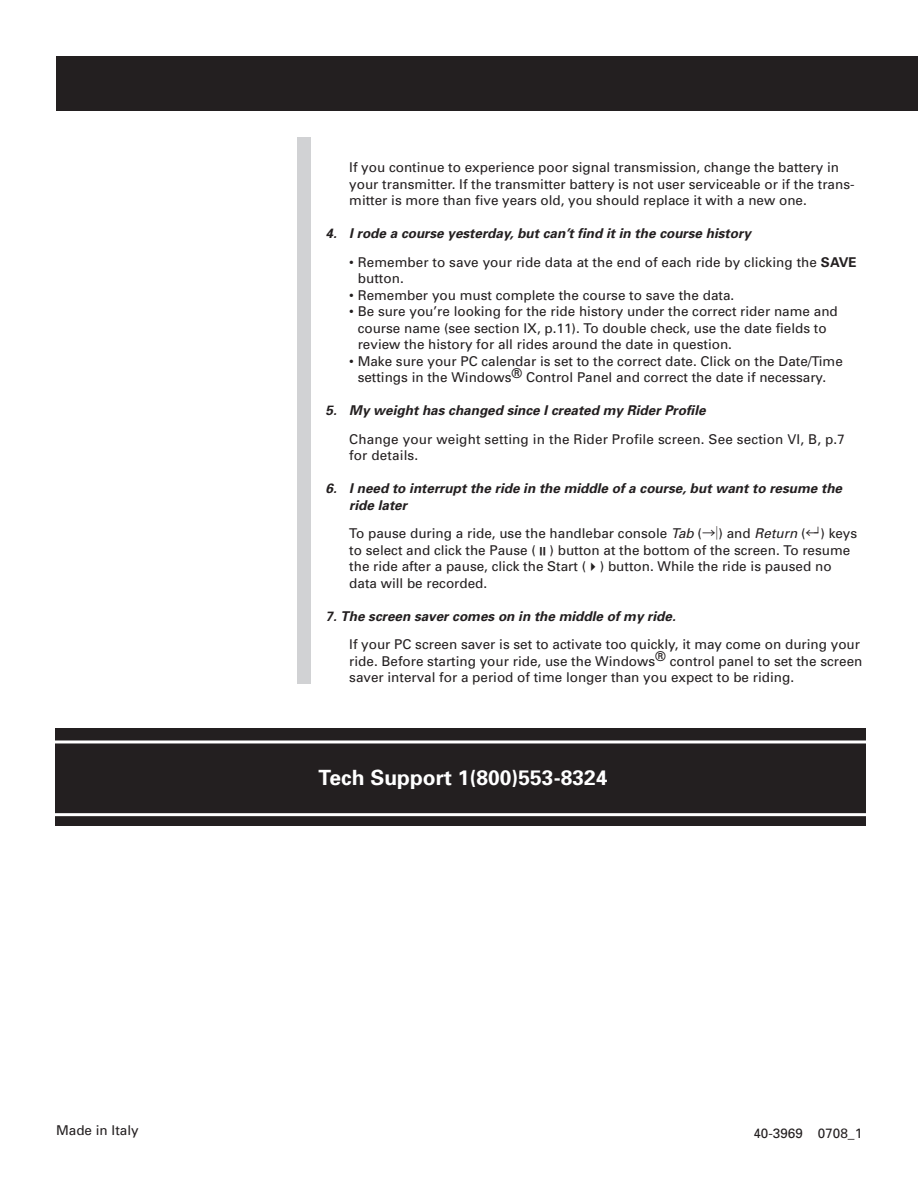
<style>
.page{position:relative;width:918px;height:1188px;background:#fff}
.page>*{position:absolute;margin:0;border:0;box-sizing:border-box;transform-origin:0 0}
.t1{font:700 21px "Univers";color:#fff}
.t2{font:13.5px/16.5px "Univers";color:#231f20}
.t3{font:italic 700 13.5px/16.5px "Univers";color:#231f20}
.s1{font-weight:700}
.s2{font-style:italic}
.s3{font-family:"Koz Go Pro Regular 90 pv RKSJ H"}
</style>
<div class="page">
<div style="left:56px;top:57px;width:862px;height:54px;background:#231f20"></div>
<div style="left:56px;top:729px;width:810px;height:97px;background:#231f20"></div>
<div style="left:13px;top:740px;width:896px;height:76px;border:3px solid #fff"></div>
<div style="left:297px;top:137px;width:13px;height:547px;background:#d1d2d4"></div>
<p class="t2" style="left:349px;top:160px;width:507px">If you continue to experience poor signal transmission, change the battery in your transmitter. If the transmitter battery is not user serviceable or if the trans&shy;mitter is more than five years old, you should replace it with a new one.</p>
<p class="t3" style="left:326px;top:226px;width:427px">4. I rode a course yesterday, but can’t find it in the course history</p>
<p class="t2" style="left:358px;top:255px;width:501px;text-indent:-8px">• Remember to save your ride data at the end of each ride by clicking the <span class="s1">SAVE </span>button.</p>
<p class="t2" style="left:349px;top:288px;width:387px">• Remember you must complete the course to save the data.</p>
<p class="t2" style="left:358px;top:304px;width:482px;text-indent:-8px">• Be sure you’re looking for the ride history under the correct rider name and course name (see section IX, p.11). To double check, use the date fields to review the history for all rides around the date in question.</p>
<p class="t2" style="left:358px;top:354px;width:487px;text-indent:-8px">• Make sure your PC calendar is set to the correct date. Click on the Date/Time settings in the Windows® Control Panel and correct the date if necessary.</p>
<p class="t3" style="left:325px;top:403px;width:382px">5. My weight has changed since I created my Rider Profile</p>
<p class="t2" style="left:349px;top:432px;width:497px">Change your weight setting in the Rider Profile screen. See section VI, B, p.7 for details.</p>
<p class="t3" style="left:349px;top:481px;width:494px;text-indent:-24px">6. I need to interrupt the ride in the middle of a course, but want to resume the ride later</p>
<p class="t2" style="left:349px;top:526px;width:509px">To pause during a ride, use the handlebar console <span class="s2">Tab</span> (<span class="s3">→｜</span>) and <span class="s2">Return</span> (<span class="s3">←</span><sup>」</sup>) keys to select and click the Pause ( ) button at the bottom of the screen. To resume the ride after a pause, click the Start (✔) button. While the ride is paused no data will be recorded.</p>
<p class="t3" style="left:326px;top:609px;width:352px">7. The screen saver comes on in the middle of my ride.</p>
<p class="t2" style="left:349px;top:637px;width:515px">If your PC screen saver is set to activate too quickly, it may come on during your ride. Before starting your ride, use the Windows® control panel to set the screen saver interval for a period of time longer than you expect to be riding.</p>
<h1 class="t1" style="left:319px;top:770px;width:290px">Tech Support 1(800)553-8324</h1>
<p class="t2" style="left:56px;top:1123px;width:84px">Made in Italy</p>
<p class="t2" style="left:753px;top:1126px;width:110px">40-3969 0708_1</p>
</div>
